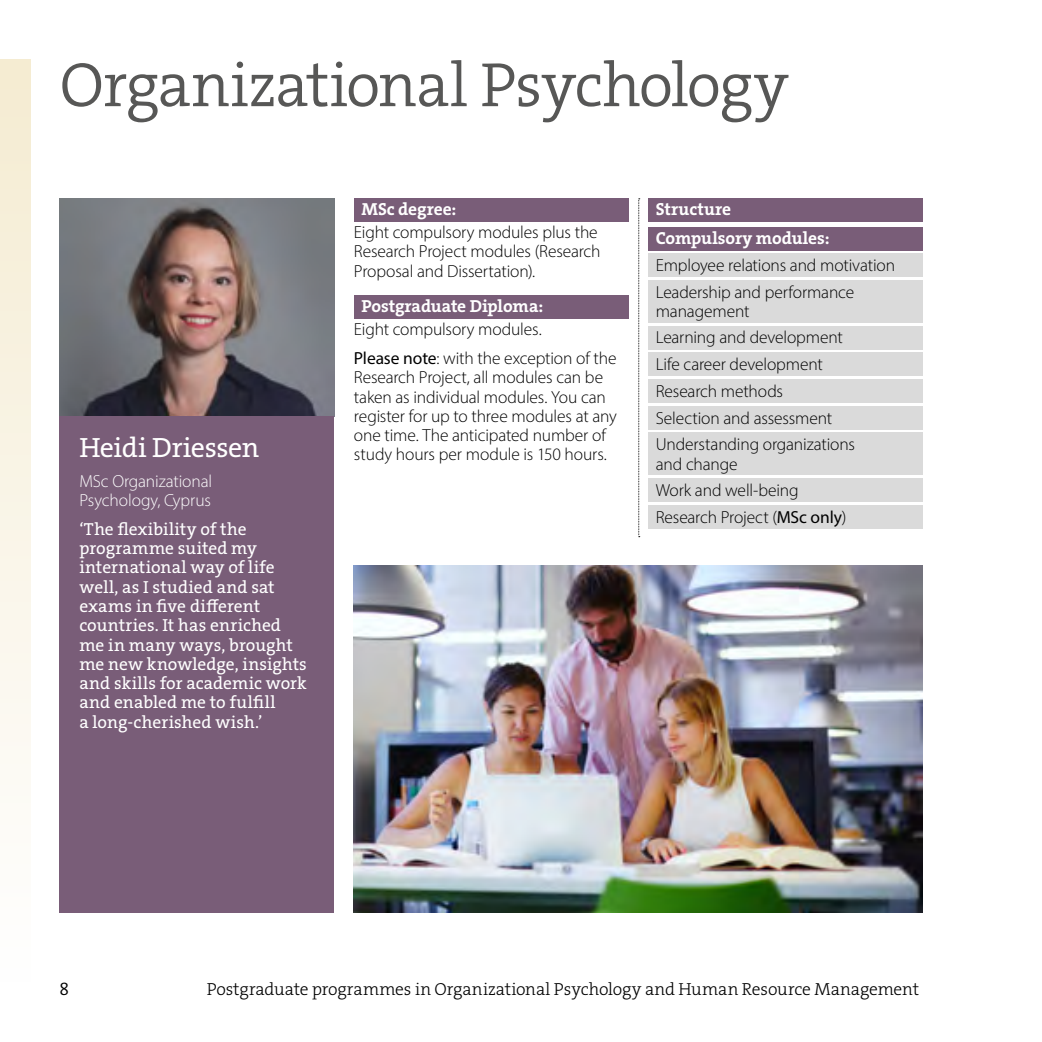
<style>
.page{position:relative;width:1042px;height:1042px;background:#fff}
.page>*{position:absolute;margin:0;border:0;box-sizing:border-box;transform-origin:0 0}
.P__header{font:63px "The Serif HP4 Se Lig";letter-spacing:-.02em;color:#575756}
.Q__in_box-name{font:28px "The Serif HP5 Plain";letter-spacing:-.015em;color:#fff}
.P__body_copy{font:300 17.5px/19.2px "Myriad Pro";letter-spacing:-.01em;color:#000}
.Q__in_box-body{font:17.5px/19.2px "The Serif HP5 Plain";letter-spacing:.005em;color:#fff}
.Shaded__body_copy{font:300 17.5px/19.2px "Myriad Pro";letter-spacing:-.01em;color:#000}
.t1{font:17.5px "The Serif HP3 Lig";letter-spacing:-.01em;color:#000}
.Shaded__header{font:17.5px "The Serif HP7 Bld";letter-spacing:-.005em;color:#fff}
.P__body_copy-2{font:300 17.5px/19.2px "Myriad Pro";letter-spacing:-.01em;color:#fff}
.t2{font:17.5px "The Serif HP4 Se Lig";color:#000}
.s1{font-weight:400}
</style>
<div class="page">
<img style="left:60px;top:198px;width:274px;height:219px">
<img style="left:354px;top:566px;width:569px;height:347px">
<div style="left:0;top:60px;width:31px;height:922px;background:linear-gradient(to bottom,#f4ebd1,#fefefe)"></div>
<svg style="left:638px;top:198px;width:2px;height:339px"></svg>
<div style="left:60px;top:417px;width:274px;height:496px;background:#795d78"></div>
<div style="left:354px;top:198px;width:274px;height:24px;background:#795d78"></div>
<div style="left:354px;top:295px;width:274px;height:24px;background:#795d78"></div>
<div style="left:648px;top:198px;width:275px;height:24px;background:#795d78"></div>
<div style="left:648px;top:228px;width:275px;height:23px;background:#795d78"></div>
<div style="left:648px;top:253px;width:275px;height:24px;background:#dadada"></div>
<div style="left:648px;top:280px;width:275px;height:43px;background:#dadada"></div>
<div style="left:648px;top:326px;width:275px;height:23px;background:#dadada"></div>
<div style="left:648px;top:352px;width:275px;height:24px;background:#dadada"></div>
<div style="left:648px;top:379px;width:275px;height:24px;background:#dadada"></div>
<div style="left:648px;top:406px;width:275px;height:23px;background:#dadada"></div>
<div style="left:648px;top:433px;width:275px;height:42px;background:#dadada"></div>
<div style="left:648px;top:478px;width:275px;height:24px;background:#dadada"></div>
<div style="left:648px;top:505px;width:275px;height:24px;background:#dadada"></div>
<h1 class="P__header" style="left:60px;top:44px;width:731px">Organizational Psychology</h1>
<h3 class="Q__in_box-name" style="left:79px;top:430px;width:181px">Heidi Driessen</h3>
<p class="P__body_copy-2" style="left:79px;top:471px;width:134px">MSc Organizational<br>Psychology, Cyprus</p>
<p class="Q__in_box-body" style="left:79px;top:519px;width:229px">‘The flexibility of the programme suited my international way of life well, as I studied and sat exams in five different countries. It has enriched me in many ways, brought me new knowledge, insights and skills for academic work and enabled me to fulfill<br>a long-cherished wish.’</p>
<h2 class="Shaded__header" style="left:361px;top:197px;width:97px">MSc degree:</h2>
<p class="P__body_copy" style="left:354px;top:222px;width:248px">Eight compulsory modules plus the<br>Research Project modules (Research<br>Proposal and Dissertation).</p>
<h2 class="Shaded__header" style="left:361px;top:294px;width:184px">Postgraduate Diploma:</h2>
<p class="P__body_copy" style="left:354px;top:319px;width:189px">Eight compulsory modules.</p>
<p class="P__body_copy" style="left:354px;top:348px;width:264px"><span class="s1">Please note</span>: with the exception of the Research Project, all modules can be taken as individual modules. You can register for up to three modules at any one time. The anticipated number of study hours per module is 150 hours.</p>
<h2 class="Shaded__header" style="left:656px;top:197px;width:77px">Structure</h2>
<h2 class="Shaded__header" style="left:656px;top:227px;width:175px">Compulsory modules:</h2>
<p class="Shaded__body_copy" style="left:656px;top:255px;width:241px">Employee relations and motivation</p>
<p class="Shaded__body_copy" style="left:656px;top:282px;width:200px">Leadership and performance management</p>
<p class="Shaded__body_copy" style="left:656px;top:328px;width:189px">Learning and development</p>
<p class="Shaded__body_copy" style="left:656px;top:354px;width:169px">Life career development</p>
<p class="Shaded__body_copy" style="left:656px;top:381px;width:129px">Research methods</p>
<p class="Shaded__body_copy" style="left:656px;top:408px;width:178px">Selection and assessment</p>
<p class="Shaded__body_copy" style="left:656px;top:435px;width:201px">Understanding organizations and change</p>
<p class="Shaded__body_copy" style="left:656px;top:480px;width:144px">Work and well-being</p>
<p class="Shaded__body_copy" style="left:656px;top:507px;width:192px">Research Project (<span class="s1">MSc only</span>)</p>
<p class="t2" style="left:60px;top:978px;width:11px">8</p>
<p class="t1" style="left:207px;top:978px;width:714px">Postgraduate programmes in Organizational Psychology and Human Resource Management</p>
</div>
